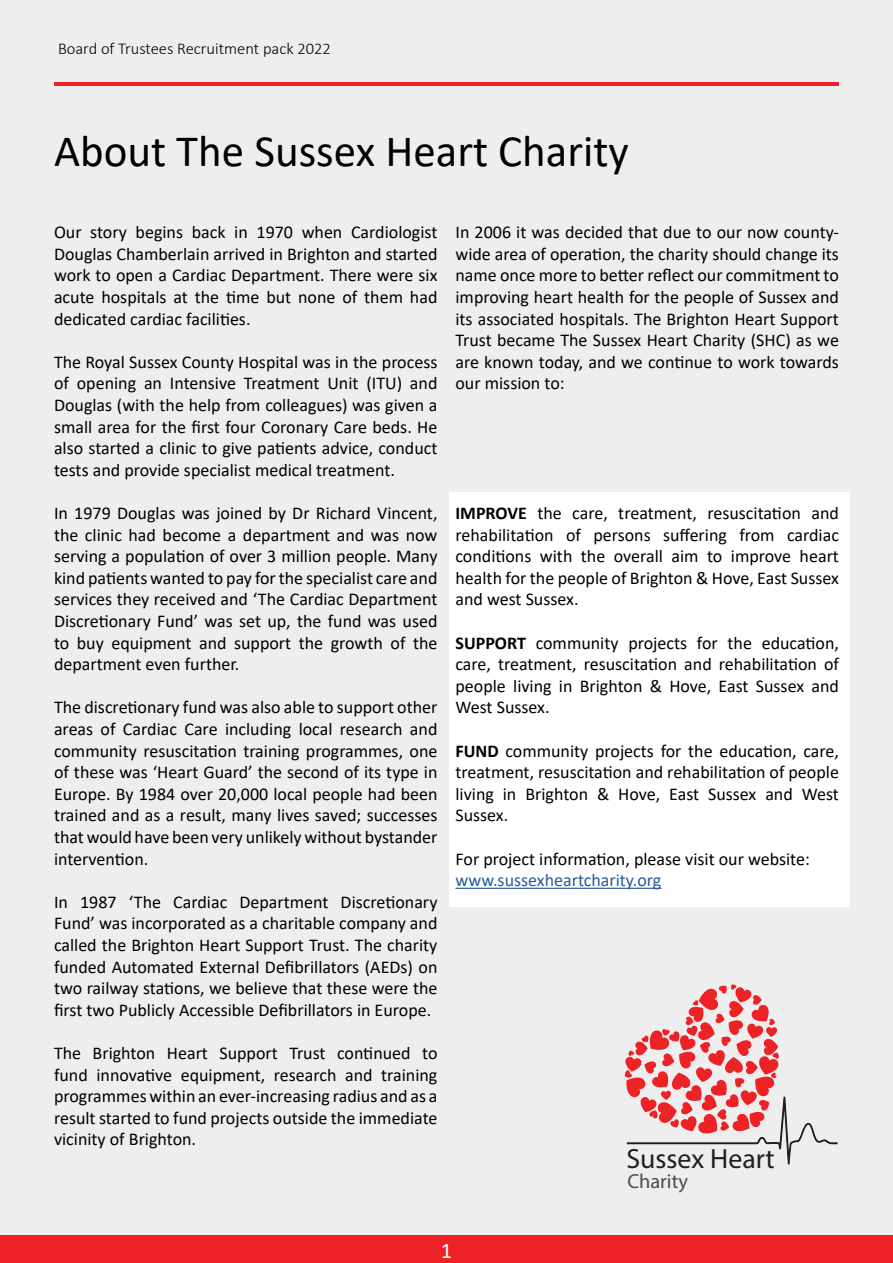
<style>
.page{position:relative;width:893px;height:1263px;background:#eee}
.page>*{position:absolute;margin:0;border:0;box-sizing:border-box;transform-origin:0 0}
.t1{font:45px "Calibri";color:#000}
.t2{font:27.9px "Myriad Pro";color:#231f20}
.t3{font:22.5px "Calibri";color:#fff}
.t4{font:20.4px "Myriad Pro";color:#4d4d4d}
.t5{font:18px/21.6px "Calibri";color:#000;text-align:justify}
.t6{font:18px "Calibri";color:#275b9b}
.t7{font:300 16.5px "Calibri";color:#000}
.s1{font-weight:700}
</style>
<div class="page">
<div style="left:449px;top:492px;width:401px;height:415px;background:#fff"></div>
<hr style="left:54px;top:82px;width:785px;height:4px;background:#ed2126">
<hr style="left:455px;top:888px;width:206px;height:1px;background:#275b9b">
<svg style="left:624px;top:984px;width:213px;height:180px"></svg>
<div style="left:0;top:1236px;width:893px;height:27px;background:#ed2126"></div>
<p class="t7" style="left:58px;top:38px;width:274px">Board of Trustees Recruitment pack 2022</p>
<h1 class="t1" style="left:54px;top:120px;width:576px">About The Sussex Heart Charity</h1>
<p class="t5" style="left:54px;top:221px;width:385px">Our story begins back in 1970 when Cardiologist Douglas Chamberlain arrived in Brighton and started work to open a Cardiac Department. There were six acute hospitals at the time but none of them had dedicated cardiac facilities.</p>
<p class="t5" style="left:54px;top:351px;width:385px">The Royal Sussex County Hospital was in the process of opening an Intensive Treatment Unit (ITU) and Douglas (with the help from colleagues) was given a small area for the first four Coronary Care beds. He also started a clinic to give patients advice, conduct tests and provide specialist medical treatment.</p>
<p class="t5" style="left:54px;top:502px;width:385px">In 1979 Douglas was joined by Dr Richard Vincent, the clinic had become a department and was now serving a population of over 3 million people. Many kind patients wanted to pay for the specialist care and services they received and ‘The Cardiac Department Discretionary Fund’ was set up, the fund was used to buy equipment and support the growth of the department even further.</p>
<p class="t5" style="left:54px;top:696px;width:385px">The discretionary fund was also able to support other areas of Cardiac Care including local research and community resuscitation training programmes, one of these was ‘Heart Guard’ the second of its type in Europe. By 1984 over 20,000 local people had been trained and as a result, many lives saved; successes that would have been very unlikely without bystander intervention.</p>
<p class="t5" style="left:54px;top:891px;width:385px">In 1987 ‘The Cardiac Department Discretionary Fund’ was incorporated as a charitable company and called the Brighton Heart Support Trust. The charity funded Automated External Defibrillators (AEDs) on two railway stations, we believe that these were the first two Publicly Accessible Defibrillators in Europe.</p>
<p class="t5" style="left:54px;top:1042px;width:385px">The Brighton Heart Support Trust continued to fund innovative equipment, research and training programmes within an ever-increasing radius and as a result started to fund projects outside the immediate vicinity of Brighton.</p>
<p class="t5" style="left:455px;top:221px;width:385px">In 2006 it was decided that due to our now county&shy;wide area of operation, the charity should change its name once more to better reflect our commitment to improving heart health for the people of Sussex and its associated hospitals. The Brighton Heart Support Trust became The Sussex Heart Charity (SHC) as we are known today, and we continue to work towards our mission to:</p>
<p class="t5" style="left:455px;top:502px;width:385px"><span class="s1">IMPROVE</span> the care, treatment, resuscitation and rehabilitation of persons suffering from cardiac conditions with the overall aim to improve heart health for the people of Brighton &amp; Hove, East Sussex and west Sussex.</p>
<p class="t5" style="left:455px;top:631px;width:385px"><span class="s1">SUPPORT</span> community projects for the education, care, treatment, resuscitation and rehabilitation of people living in Brighton &amp; Hove, East Sussex and West Sussex.</p>
<p class="t5" style="left:455px;top:739px;width:385px"><span class="s1">FUND</span> community projects for the education, care, treatment, resuscitation and rehabilitation of people living in Brighton &amp; Hove, East Sussex and West Sussex.</p>
<p class="t5" style="left:455px;top:847px;width:356px">For project information, please visit our website:</p>
<p class="t6" style="left:455px;top:868px;width:207px">www.sussexheartcharity.org</p>
<h2 class="t2" style="left:626px;top:1142px;width:150px">Sussex Heart</h2>
<p class="t4" style="left:627px;top:1169px;width:62px">Charity</p>
<p class="t3" style="left:441px;top:1235px;width:13px">1</p>
</div>
